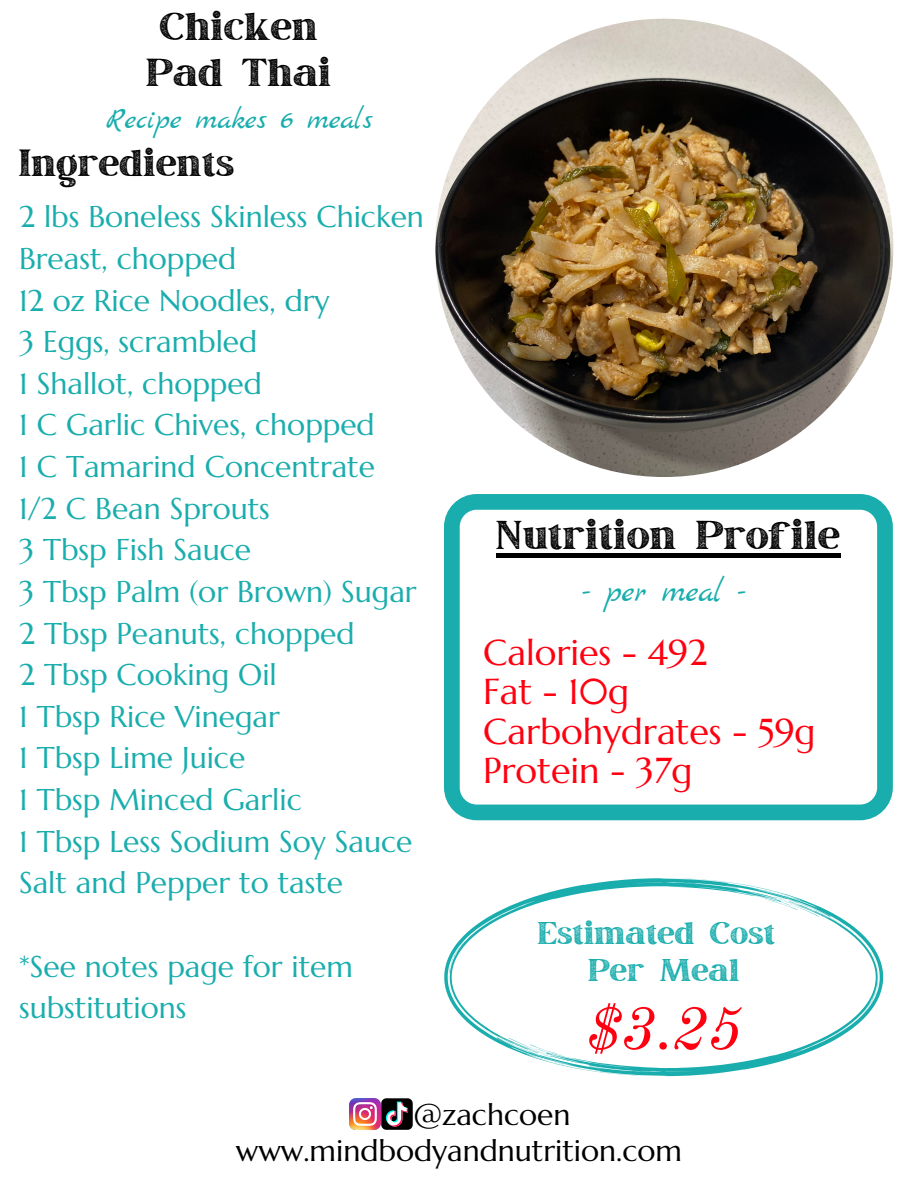
<style>
.page{position:relative;width:918px;height:1188px;background:#fff}
.page>*{position:absolute;margin:0;border:0;box-sizing:border-box;transform-origin:0 0}
.t1{font:italic 60px "Old Standard";color:#ff0010}
.t2{font:48px "March Rough";color:#000}
.t3{font:46.5px/46.2px "March Rough";color:#000}
.t4{font:45px "March Rough";color:#000}
.t5{font:37.5px/37.2px "March Rough";color:#1aadad;text-align:center}
.t6{font:36px/39.3px "Marcellus";color:#ff0010}
.t7{font:33px "Marck Script";color:#1aadad}
.t8{font:30px/41.7px "Marcellus";color:#1aadad}
.t9{font:30px/36px "Marcellus";color:#000}
.t10{font:30px "Marck Script";color:#1aadad}
</style>
<div class="page">
<img style="left:435px;top:19px;width:458px;height:458px;border-radius:50%">
<svg style="left:444px;top:494px;width:449px;height:326px"></svg>
<svg style="left:444px;top:912px;width:52px;height:121px"></svg>
<svg style="left:449px;top:914px;width:47px;height:85px"></svg>
<svg style="left:496px;top:878px;width:387px;height:198px"></svg>
<svg style="left:481px;top:1027px;width:141px;height:47px"></svg>
<svg style="left:676px;top:880px;width:12px;height:1px"></svg>
<svg style="left:824px;top:955px;width:55px;height:86px"></svg>
<svg style="left:705px;top:881px;width:142px;height:47px"></svg>
<svg style="left:381px;top:1098px;width:32px;height:32px"></svg>
<img style="left:349px;top:1098px;width:32px;height:32px">
<hr style="left:497px;top:553px;width:344px;height:4px;background:#000">
<h3 class="t3" style="left:147px;top:6px;width:187px">Chicken<br>Pad Thai</h3>
<p class="t10" style="left:106px;top:102px;width:268px">Recipe makes 6 meals</p>
<h3 class="t4" style="left:19px;top:142px;width:217px">Ingredients</h3>
<p class="t8" style="left:19px;top:196px;width:406px">2 lbs Boneless Skinless Chicken<br>Breast, chopped<br>12 oz Rice Noodles, dry<br>3 Eggs, scrambled<br>1 Shallot, chopped<br>1 C Garlic Chives, chopped<br>1 C Tamarind Concentrate<br>1/2 C Bean Sprouts<br>3 Tbsp Fish Sauce<br>3 Tbsp Palm (or Brown) Sugar<br>2 Tbsp Peanuts, chopped<br>2 Tbsp Cooking Oil<br>1 Tbsp Rice Vinegar<br>1 Tbsp Lime Juice<br>1 Tbsp Minced Garlic<br>1 Tbsp Less Sodium Soy Sauce<br>Salt and Pepper to taste</p>
<p class="t8" style="left:19px;top:945px;width:335px">*See notes page for item substitutions</p>
<h2 class="t2" style="left:497px;top:513px;width:346px">Nutrition Profile</h2>
<p class="t7" style="left:583px;top:573px;width:164px">- per meal -</p>
<p class="t6" style="left:483px;top:633px;width:334px">Calories - 492<br>Fat - 10g<br>Carbohydrates - 59g<br>Protein - 37g</p>
<p class="t5" style="left:538px;top:916px;width:239px">Estimated Cost<br>Per Meal</p>
<h1 class="t1" style="left:586px;top:992px;width:157px">$3.25</h1>
<p class="t9" style="left:236px;top:1096px;width:448px;text-indent:177px">@zachcoen www.mindbodyandnutrition.com</p>
</div>
